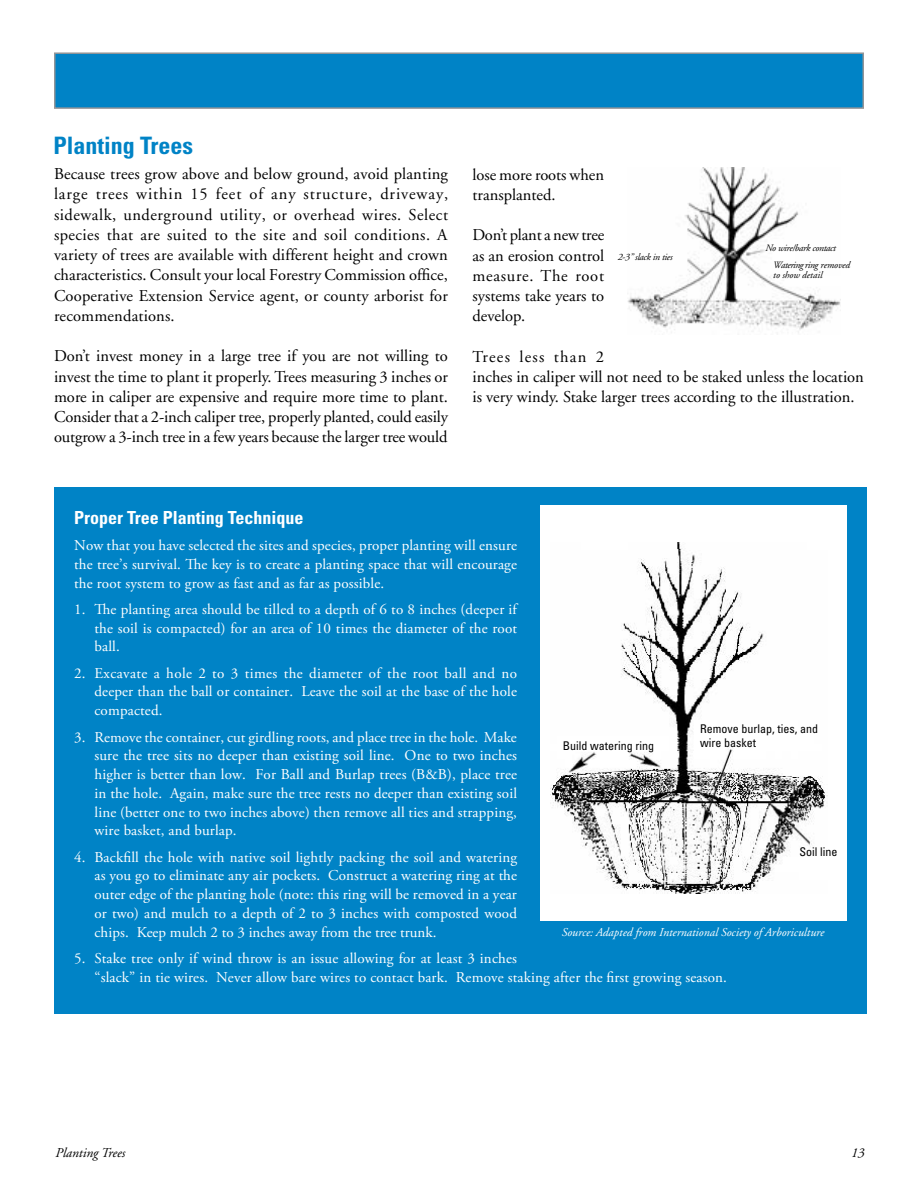
<style>
.page{position:relative;width:918px;height:1188px;background:#fff}
.page>*{position:absolute;margin:0;border:0;box-sizing:border-box;transform-origin:0 0}
.t1{font:700 condensed 24px "Univers";color:#0083c6}
.t2{font:700 condensed 18px "Univers";color:#fff}
.t3{font:16.5px/20.2px "Adobe Garamond";color:#000;text-align:justify}
.t4{font:15px/18.8px "Adobe Garamond Pro";letter-spacing:.01em;color:#fff;text-align:justify}
.t5{font:italic 13.5px "Adobe Garamond";color:#000}
.t6{font:condensed 12px/13.5px "Univers";color:#000}
.t7{font:italic 12px "Adobe Garamond";color:#fff}
.t8{font:italic 9.75px "Adobe Garamond";letter-spacing:-.03em;color:#000}
.t9{font:italic 9.75px/10.5px "Adobe Garamond";color:#000}
</style>
<div class="page">
<div style="left:55px;top:53px;width:808px;height:55px;background:#0083c6"></div>
<div style="left:54px;top:52px;width:810px;height:57px;border:2px solid #939598"></div>
<img style="left:628px;top:167px;width:213px;height:166px">
<div style="left:54px;top:487px;width:812px;height:527px;background:#0083c6"></div>
<div style="left:540px;top:505px;width:306px;height:416px;background:#fff"></div>
<img style="left:551px;top:542px;width:277px;height:352px">
<h1 class="t1" style="left:53px;top:131px;width:141px">Planting Trees</h1>
<p class="t3" style="left:54px;top:164px;width:396px">Because trees grow above and below ground, avoid planting large trees within 15 feet of any structure, driveway, sidewalk, underground utility, or overhead wires. Select species that are suited to the site and soil conditions. A variety of trees are available with different height and crown characteristics. Consult your local Forestry Commission office, Cooperative Extension Service agent, or county arborist for recommendations.</p>
<p class="t3" style="left:54px;top:346px;width:396px">Don’t invest money in a large tree if you are not willing to invest the time to plant it properly. Trees measuring 3 inches or more in caliper are expensive and require more time to plant.<br>Consider that a 2-inch caliper tree, properly planted, could easily outgrow a 3-inch tree in a few years because the larger tree would</p>
<p class="t3" style="left:473px;top:165px;width:133px">lose more roots when transplanted.</p>
<p class="t3" style="left:473px;top:225px;width:133px">Don’t plant a new tree as an erosion control measure. The root systems take years to develop.</p>
<p class="t3" style="left:473px;top:347px;width:393px;text-align:left">Trees less than 2<br>inches in caliper will not need to be staked unless the location is very windy. Stake larger trees according to the illustration.</p>
<p class="t8" style="left:765px;top:243px;width:72px">No wire/bark contact</p>
<p class="t8" style="left:618px;top:252px;width:56px">2-3” slack in ties</p>
<p class="t9" style="left:773px;top:260px;width:78px">Watering ring removed to show detail</p>
<p class="t2" style="left:74px;top:506px;width:231px">Proper Tree Planting Technique</p>
<p class="t4" style="left:74px;top:536px;width:444px">Now that you have selected the sites and species, proper planting will ensure the tree’s survival. The key is to create a planting space that will encourage the root system to grow as fast and as far as possible.</p>
<p class="t4" style="left:94px;top:600px;width:424px;text-indent:-20px">1. The planting area should be tilled to a depth of 6 to 8 inches (deeper if the soil is compacted) for an area of 10 times the diameter of the root ball.</p>
<p class="t4" style="left:94px;top:664px;width:424px;text-indent:-20px">2. Excavate a hole 2 to 3 times the diameter of the root ball and no deeper than the ball or container. Leave the soil at the base of the hole compacted.</p>
<p class="t4" style="left:94px;top:728px;width:424px;text-indent:-20px">3. Remove the container, cut girdling roots, and place tree in the hole. Make sure the tree sits no deeper than existing soil line. One to two inches higher is better than low. For Ball and Burlap trees (B&amp;B), place tree in the hole. Again, make sure the tree rests no deeper than existing soil line (better one to two inches above) then remove all ties and strapping, wire basket, and burlap.</p>
<p class="t4" style="left:94px;top:848px;width:424px;text-indent:-20px">4. Backfill the hole with native soil lightly packing the soil and watering as you go to eliminate any air pockets. Construct a watering ring at the outer edge of the planting hole (note: this ring will be removed in a year or two) and mulch to a depth of 2 to 3 inches with composted wood chips. Keep mulch 2 to 3 inches away from the tree trunk.</p>
<p class="t4" style="left:94px;top:949px;width:634px;text-indent:-20px">5. Stake tree only if wind throw is an issue allowing for at least 3 inches<br>“slack” in tie wires. Never allow bare wires to contact bark. Remove staking after the first growing season.</p>
<p class="t6" style="left:700px;top:722px;width:119px">Remove burlap, ties, and wire basket</p>
<p class="t6" style="left:563px;top:739px;width:93px">Build watering ring</p>
<p class="t6" style="left:800px;top:845px;width:39px">Soil line</p>
<p class="t7" style="left:562px;top:926px;width:264px">Source: Adapted from International Society ofArboriculture</p>
<p class="t5" style="left:56px;top:1146px;width:71px">Planting Trees</p>
<p class="t5" style="left:851px;top:1146px;width:15px">13</p>
</div>
